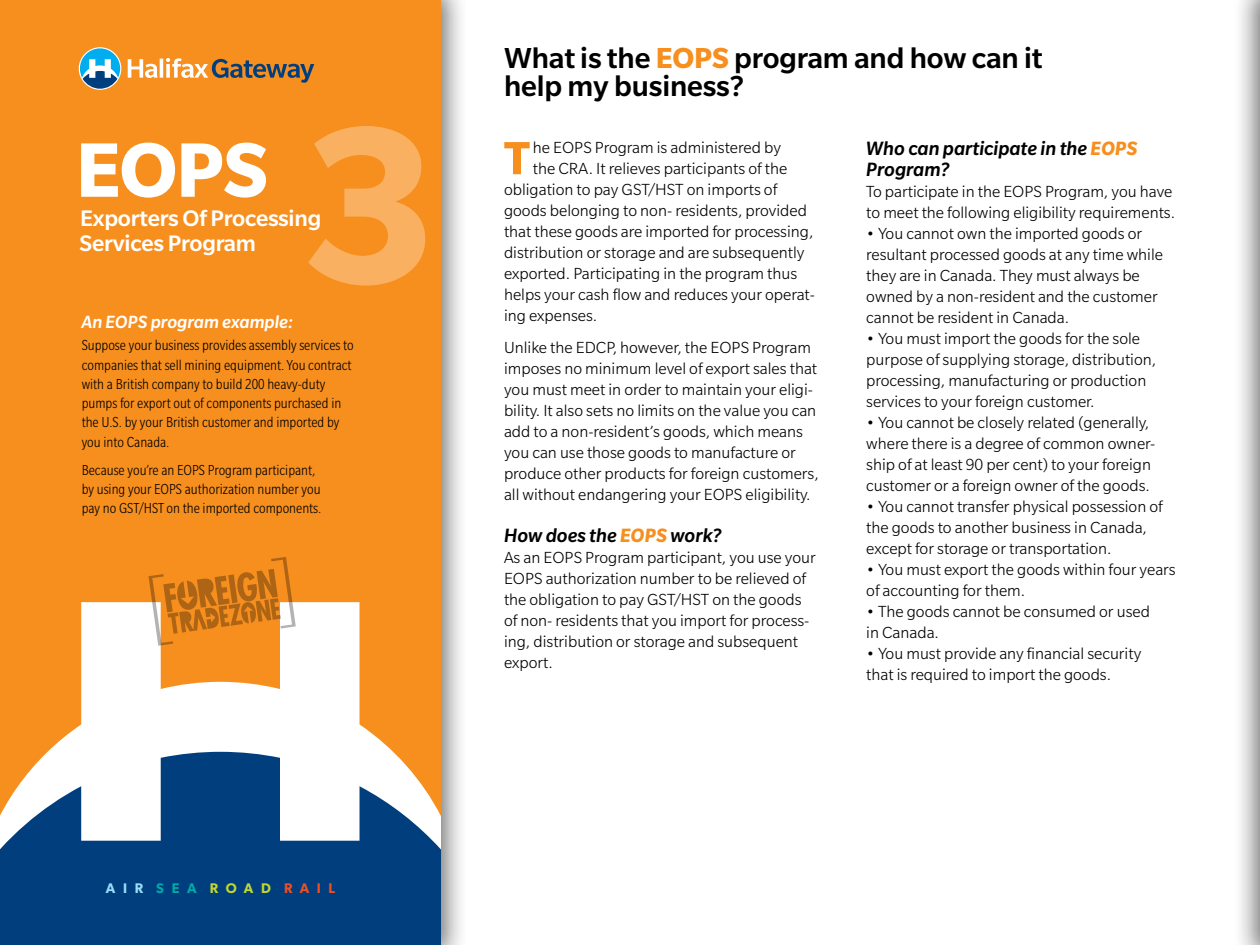
<style>
.page{position:relative;width:1260px;height:945px;background:#fff}
.page>*{position:absolute;margin:0;border:0;box-sizing:border-box;transform-origin:0 0}
.t1{font:700 84px "Slate Pro";color:#fff}
.t2{font:700 50.57px "Slate Pro";color:#f78f1e}
.t3{font:500 31.5px/28px "Slate Pro";letter-spacing:-.005em;color:#000}
.t4{font:500 24.5px/24.5px "Slate Pro";letter-spacing:-.01em;color:#fff}
.t5{font:italic 500 21px/21px "Slate Pro";color:#000}
.t6{font:italic 500 19.25px "Slate Pro";color:#fff}
.t7{font:300 17.5px/21px "Slate Pro";color:#000}
.t8{font:300 condensed 15.75px/19.2px "Slate Pro";color:#000}
.t9{font:600 14px "Gibson";color:#c1d82f}
.s1{color:#9ddcf9}
.s2{color:#00aaa6}
.s3{color:#f04e23}
.s4{font-weight:700;color:#f78f1e}
</style>
<div class="page">
<div style="left:0;top:0;width:466px;height:945px;background:#000;opacity:.55"></div>
<svg style="left:0;top:0;width:441px;height:752px;background:#f79b36"></svg>
<svg style="left:0;top:752px;width:441px;height:193px;fill:#003e7e"></svg>
<svg style="left:148px;top:557px;width:148px;height:89px;background:#e08b2f"></svg>
<div style="left:1230px;top:0;width:30px;height:945px;background:#000;opacity:.55"></div>
<svg style="left:128px;top:58px;width:186px;height:25px;background:#cb9050"></svg>
<svg style="left:79px;top:47px;width:42px;height:43px"></svg>
<svg style="left:80px;top:48px;width:40px;height:41px"></svg>
<svg style="left:308px;top:126px;width:117px;height:160px;background:#f8a041"></svg>
<h1 class="t1" style="left:76px;top:124px;width:194px">EOPS</h1>
<h3 class="t4" style="left:80px;top:206px;width:243px">Exporters Of Processing<br>Services Program</h3>
<p class="t6" style="left:82px;top:311px;width:213px">An EOPS program example:</p>
<p class="t8" style="left:82px;top:336px;width:274px">Suppose your business provides assembly services to companies that sell mining equipment. You contract with a British company to build 200 heavy-duty pumps for export out of components purchased in the U.S. by your British customer and imported by you into Canada.</p>
<p class="t8" style="left:82px;top:460px;width:241px">Because you’re an EOPS Program participant, by using your EOPS authorization number you pay no GST/HST on the imported components.</p>
<p class="t9" style="left:106px;top:880px;width:231px"><span class="s1">A I R</span> <span class="s2">S E A</span> R O A D <span class="s3">R A I L</span></p>
<h3 class="t3" style="left:504px;top:44px;width:540px">What is the <span class="s4">EOPS</span> program and how can it help my business?</h3>
<h2 class="t2" style="left:504px;top:130px;width:27px">T</h2>
<p class="t7" style="left:533px;top:137px;width:250px">he EOPS Program is administered by</p>
<p class="t7" style="left:533px;top:158px;width:256px">the CRA. It relieves participants of the</p>
<p class="t7" style="left:504px;top:179px;width:275px">obligation to pay GST/HST on imports of</p>
<p class="t7" style="left:504px;top:200px;width:305px">goods belonging to non- residents, provided</p>
<p class="t7" style="left:504px;top:221px;width:311px">that these goods are imported for processing,</p>
<p class="t7" style="left:504px;top:242px;width:302px">distribution or storage and are subsequently</p>
<p class="t7" style="left:504px;top:263px;width:295px">exported. Participating in the program thus</p>
<p class="t7" style="left:504px;top:284px;width:313px">helps your cash flow and reduces your operat-</p>
<p class="t7" style="left:504px;top:305px;width:95px">ing expenses.</p>
<p class="t7" style="left:504px;top:337px;width:316px">Unlike the EDCP, however, the EOPS Program imposes no minimum level of export sales that you must meet in order to maintain your eligi&shy;bility. It also sets no limits on the value you can add to a non-resident’s goods, which means you can use those goods to manufacture or produce other products for foreign customers, all without endangering your EOPS eligibility.</p>
<p class="t5" style="left:504px;top:524px;width:219px">How does the <span class="s4">EOPS</span> work?</p>
<p class="t7" style="left:504px;top:547px;width:313px">As an EOPS Program participant, you use your EOPS authorization number to be relieved of the obligation to pay GST/HST on the goods of non- residents that you import for process&shy;ing, distribution or storage and subsequent export.</p>
<p class="t5" style="left:866px;top:138px;width:273px">Who can participate in the <span class="s4">EOPS<br></span>Program?</p>
<p class="t7" style="left:866px;top:181px;width:310px">To participate in the EOPS Program, you have to meet the following eligibility requirements.</p>
<p class="t7" style="left:866px;top:223px;width:298px">• You cannot own the imported goods or resultant processed goods at any time while they are in Canada. They must always be owned by a non-resident and the customer cannot be resident in Canada.</p>
<p class="t7" style="left:866px;top:328px;width:291px">• You must import the goods for the sole purpose of supplying storage, distribution, processing, manufacturing or production services to your foreign customer.</p>
<p class="t7" style="left:866px;top:412px;width:291px">• You cannot be closely related (generally, where there is a degree of common owner&shy;ship of at least 90 per cent) to your foreign customer or a foreign owner of the goods.</p>
<p class="t7" style="left:866px;top:496px;width:298px">• You cannot transfer physical possession of the goods to another business in Canada, except for storage or transportation.</p>
<p class="t7" style="left:866px;top:559px;width:311px">• You must export the goods within four years of accounting for them.</p>
<p class="t7" style="left:866px;top:601px;width:285px">• The goods cannot be consumed or used in Canada.</p>
<p class="t7" style="left:866px;top:643px;width:277px">• You must provide any financial security that is required to import the goods.</p>
</div>
